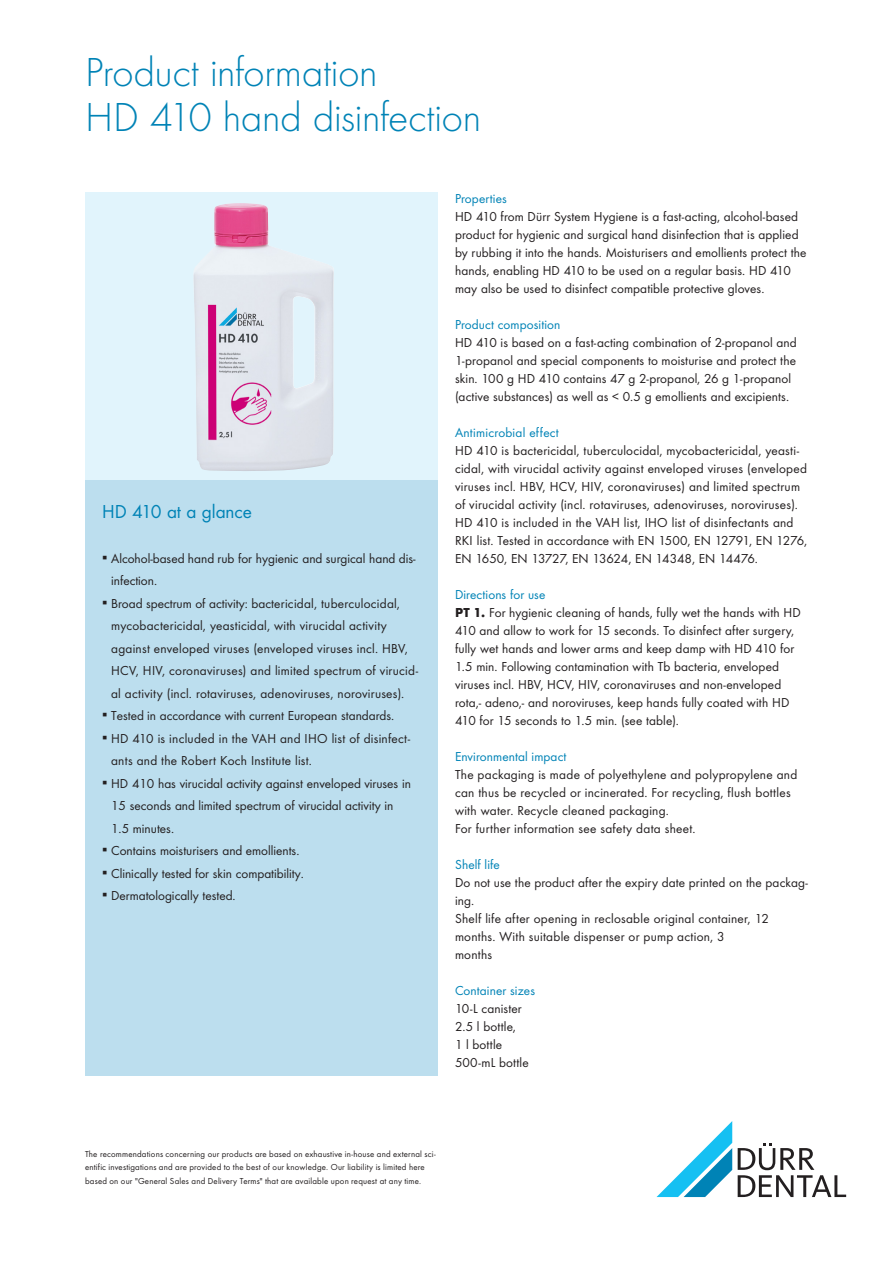
<style>
.page{position:relative;width:893px;height:1263px;background:#fff}
.page>*{position:absolute;margin:0;border:0;box-sizing:border-box;transform-origin:0 0}
.Headline{font:300 42px "Futura TOT";letter-spacing:-.01em;color:#0083b6}
.Headline_Kasten{font:19.5px "Futura TOT Boo";letter-spacing:-.005em;color:#0083b6}
.copy{font:13.5px/18px "Futura TOT Boo";letter-spacing:.01em;color:#231f20}
.copy-2{font:13.5px "Futura TOT Boo";letter-spacing:.01em;color:#0083b6}
.fussnoten{font:9px/13.5px "Futura TOT Boo";letter-spacing:.02em;color:#231f20}
.s1{font-family:"Futura TOT";font-weight:700}
</style>
<div class="page">
<div style="left:85px;top:479px;width:353px;height:597px;background:#bcdeee"></div>
<div style="left:85px;top:192px;width:353px;height:287px;background:#e1f4fc"></div>
<svg style="left:656px;top:1121px;width:76px;height:76px"></svg>
<svg style="left:738px;top:1143px;width:108px;height:54px"></svg>
<img style="left:194px;top:203px;width:140px;height:268px">
<p class="Headline" style="left:85px;top:48px;width:294px">Product information</p>
<p class="Headline" style="left:85px;top:93px;width:398px">HD 410 hand disinfection</p>
<p class="Headline_Kasten" style="left:102px;top:499px;width:151px">HD 410 at a glance</p>
<p class="copy" style="left:111px;top:547px;width:306px;line-height:22.5px;text-indent:-9px">▪ Alcohol-based hand rub for hygienic and surgical hand dis&shy;infection.</p>
<p class="copy" style="left:111px;top:592px;width:308px;line-height:22.5px;text-indent:-9px">▪ Broad spectrum of activity: bactericidal, tuberculocidal, mycobactericidal, yeasticidal, with virucidal activity against enveloped viruses (enveloped viruses incl. HBV, HCV, HIV, coronaviruses) and limited spectrum of virucid&shy;al activity (incl. rotaviruses, adenoviruses, noroviruses).</p>
<p class="copy" style="left:102px;top:706px;width:294px">▪ Tested in accordance with current European standards.</p>
<p class="copy" style="left:111px;top:727px;width:300px;line-height:22.5px;text-indent:-9px">▪ HD 410 is included in the VAH and IHO list of disinfect&shy;ants and the Robert Koch Institute list.</p>
<p class="copy" style="left:111px;top:772px;width:301px;line-height:22.5px;text-indent:-9px">▪ HD 410 has virucidal activity against enveloped viruses in<br>15 seconds and limited spectrum of virucidal activity in<br>1.5 minutes.</p>
<p class="copy" style="left:102px;top:841px;width:199px">▪ Contains moisturisers and emollients.</p>
<p class="copy" style="left:102px;top:864px;width:203px">▪ Clinically tested for skin compatibility.</p>
<p class="copy" style="left:102px;top:886px;width:135px">▪ Dermatologically tested.</p>
<p class="copy-2" style="left:455px;top:190px;width:53px">Properties</p>
<p class="copy" style="left:455px;top:207px;width:353px">HD 410 from Dürr System Hygiene is a fast-acting, alcohol-based product for hygienic and surgical hand disinfection that is applied by rubbing it into the hands. Moisturisers and emollients protect the hands, enabling HD 410 to be used on a regular basis. HD 410 may also be used to disinfect compatible protective gloves.</p>
<p class="copy-2" style="left:455px;top:316px;width:107px">Product composition</p>
<p class="copy" style="left:455px;top:333px;width:343px">HD 410 is based on a fast-acting combination of 2-propanol and 1-propanol and special components to moisturise and protect the skin. 100 g HD 410 contains 47 g 2-propanol, 26 g 1-propanol (active substances) as well as &lt; 0.5 g emollients and excipients.</p>
<p class="copy-2" style="left:455px;top:424px;width:105px">Antimicrobial effect</p>
<p class="copy" style="left:455px;top:441px;width:354px">HD 410 is bactericidal, tuberculocidal, mycobactericidal, yeasti&shy;cidal, with virucidal activity against enveloped viruses (enveloped viruses incl. HBV, HCV, HIV, coronaviruses) and limited spectrum of virucidal activity (incl. rotaviruses, adenoviruses, noroviruses).<br>HD 410 is included in the VAH list, IHO list of disinfectants and RKI list. Tested in accordance with EN 1500, EN 12791, EN 1276, EN 1650, EN 13727, EN 13624, EN 14348, EN 14476.</p>
<p class="copy-2" style="left:455px;top:586px;width:92px">Directions for use</p>
<p class="copy" style="left:455px;top:603px;width:347px"><span class="s1">PT 1.</span> For hygienic cleaning of hands, fully wet the hands with HD 410 and allow to work for 15 seconds. To disinfect after surgery, fully wet hands and lower arms and keep damp with HD 410 for 1.5 min. Following contamination with Tb bacteria, enveloped viruses incl. HBV, HCV, HIV, coronaviruses and non‑enveloped rota,- adeno,- and noroviruses, keep hands fully coated with HD 410 for 15 seconds to 1.5 min. (see table).</p>
<p class="copy-2" style="left:455px;top:748px;width:113px">Environmental impact</p>
<p class="copy" style="left:455px;top:765px;width:344px">The packaging is made of polyethylene and polypropylene and can thus be recycled or incinerated. For recycling, flush bottles with water. Recycle cleaned packaging.</p>
<p class="copy" style="left:455px;top:819px;width:242px">For further information see safety data sheet.</p>
<p class="copy-2" style="left:455px;top:856px;width:46px">Shelf life</p>
<p class="copy" style="left:455px;top:873px;width:354px">Do not use the product after the expiry date printed on the packag&shy;ing.</p>
<p class="copy" style="left:455px;top:909px;width:315px">Shelf life after opening in reclosable original container, 12 months. With suitable dispenser or pump action, 3</p>
<p class="copy" style="left:455px;top:945px;width:39px">months</p>
<p class="copy-2" style="left:455px;top:982px;width:82px">Container sizes</p>
<p class="copy" style="left:455px;top:999px;width:68px">10-L canister</p>
<p class="copy" style="left:455px;top:1017px;width:62px">2.5 l bottle,<br>1 l bottle</p>
<p class="copy" style="left:455px;top:1053px;width:75px">500-mL bottle</p>
<p class="fussnoten" style="left:85px;top:1147px;width:352px">The recommendations concerning our products are based on exhaustive in-house and external sci&shy;entific investigations and are provided to the best of our knowledge. Our liability is limited here based on our "General Sales and Delivery Terms" that are available upon request at any time.</p>
</div>
